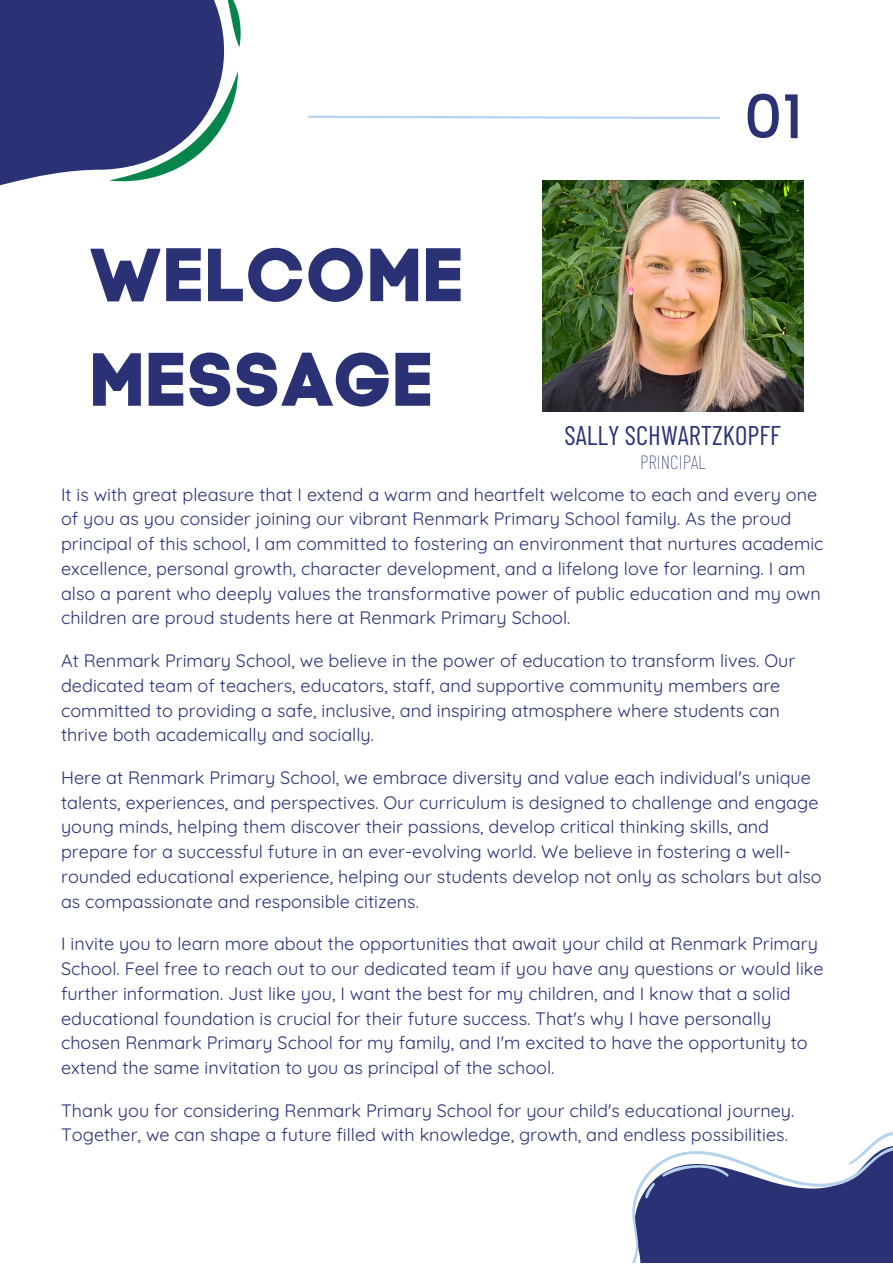
<style>
.page{position:relative;width:893px;height:1264px;background:#fff}
.page>*{position:absolute;margin:0;border:0;box-sizing:border-box;transform-origin:0 0}
.t1{font:75px "Code Pro Bold LC";color:#2a3175}
.t2{font:500 60px "Poppins";color:#2a3175}
.t3{font:27px "Barlow Condensed";color:#2a3175}
.t4{font:100 19.5px "Barlow Condensed";color:#2a3175}
.t5{font:18px/24.8px "Quicksand";color:#2a3175}
</style>
<div class="page">
<img style="left:542px;top:180px;width:261px;height:231px">
<svg style="left:0;top:0;width:241px;height:186px;fill:#2a3175"></svg>
<svg style="left:632px;top:1132px;width:260px;height:130px"></svg>
<svg style="left:308px;top:115px;width:412px;height:4px"></svg>
<p class="t1" style="left:89px;top:230px;width:376px">WELCOME</p>
<p class="t1" style="left:89px;top:334px;width:346px">MESSAGE</p>
<p class="t2" style="left:744px;top:75px;width:61px">01</p>
<p class="t3" style="left:564px;top:418px;width:218px">SALLY SCHWARTZKOPFF</p>
<p class="t4" style="left:640px;top:449px;width:67px">PRINCIPAL</p>
<p class="t5" style="left:61px;top:481px;width:764px">It is with great pleasure that I extend a warm and heartfelt welcome to each and every one of you as you consider joining our vibrant Renmark Primary School family. As the proud principal of this school, I am committed to fostering an environment that nurtures academic excellence, personal growth, character development, and a lifelong love for learning. I am also a parent who deeply values the transformative power of public education and my own children are proud students here at Renmark Primary School.</p>
<p class="t5" style="left:61px;top:648px;width:735px">At Renmark Primary School, we believe in the power of education to transform lives. Our dedicated team of teachers, educators, staff, and supportive community members are committed to providing a safe, inclusive, and inspiring atmosphere where students can thrive both academically and socially.</p>
<p class="t5" style="left:61px;top:765px;width:762px">Here at Renmark Primary School, we embrace diversity and value each individual's unique talents, experiences, and perspectives. Our curriculum is designed to challenge and engage young minds, helping them discover their passions, develop critical thinking skills, and prepare for a successful future in an ever-evolving world. We believe in fostering a well&shy;rounded educational experience, helping our students develop not only as scholars but also as compassionate and responsible citizens.</p>
<p class="t5" style="left:61px;top:931px;width:764px">I invite you to learn more about the opportunities that await your child at Renmark Primary School. Feel free to reach out to our dedicated team if you have any questions or would like further information. Just like you, I want the best for my children, and I know that a solid educational foundation is crucial for their future success. That's why I have personally chosen Renmark Primary School for my family, and I'm excited to have the opportunity to extend the same invitation to you as principal of the school.</p>
<p class="t5" style="left:61px;top:1097px;width:734px">Thank you for considering Renmark Primary School for your child's educational journey.<br>Together, we can shape a future filled with knowledge, growth, and endless possibilities.</p>
</div>
